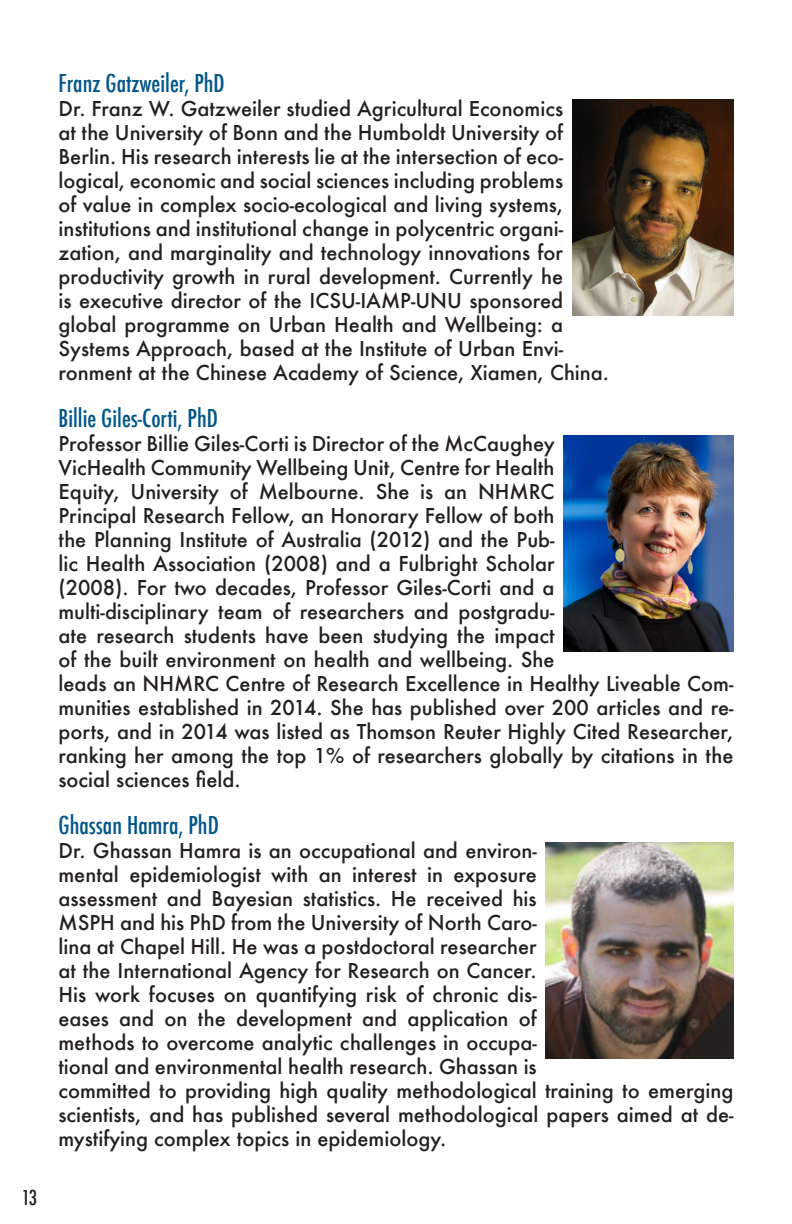
<style>
.page{position:relative;width:792px;height:1224px;background:#fff}
.page>*{position:absolute;margin:0;border:0;box-sizing:border-box;transform-origin:0 0}
.t1{font:500 condensed 24px "Futura";color:#005688}
.t2{font:500 20px/24px "Futura";color:#231f20}
.t3{font:500 condensed 20px "Futura";color:#231f20}
</style>
<div class="page">
<img style="left:572px;top:100px;width:162px;height:216px">
<img style="left:564px;top:436px;width:170px;height:216px">
<img style="left:546px;top:842px;width:188px;height:216px">
<p class="t3" style="left:22px;top:1184px;width:17px">13</p>
<p class="t1" style="left:58px;top:68px;width:168px">Franz Gatzweiler, PhD</p>
<p class="t2" style="left:58px;top:96px;width:552px">Dr. Franz W. Gatzweiler studied Agricultural Economics<br>at the University of Bonn and the Humboldt University of Berlin. His research interests lie at the intersection of eco&shy;logical, economic and social sciences including problems<br>of value in complex socio-ecological and living systems, institutions and institutional change in polycentric organi&shy;zation, and marginality and technology innovations for productivity growth in rural development. Currently he<br>is executive director of the ICSU-IAMP-UNU sponsored global programme on Urban Health and Wellbeing: a Systems Approach, based at the Institute of Urban Envi&shy;ronment at the Chinese Academy of Science, Xiamen, China.</p>
<p class="t1" style="left:58px;top:402px;width:161px">Billie Giles-Corti, PhD</p>
<p class="t2" style="left:58px;top:431px;width:677px">Professor Billie Giles-Corti is Director of the McCaughey<br>VicHealth Community Wellbeing Unit, Centre for Health<br>Equity, University of Melbourne. She is an NHMRC<br>Principal Research Fellow, an Honorary Fellow of both<br>the Planning Institute of Australia (2012) and the Pub-<br>lic Health Association (2008) and a Fulbright Scholar<br>(2008). For two decades, Professor Giles-Corti and a<br>multi-disciplinary team of researchers and postgradu-<br>ate research students have been studying the impact<br>of the built environment on health and wellbeing. She<br>leads an NHMRC Centre of Research Excellence in Healthy Liveable Com&shy;munities established in 2014. She has published over 200 articles and re&shy;ports, and in 2014 was listed as Thomson Reuter Highly Cited Researcher, ranking her among the top 1% of researchers globally by citations in the social sciences field.</p>
<p class="t1" style="left:58px;top:809px;width:162px">Ghassan Hamra, PhD</p>
<p class="t2" style="left:58px;top:838px;width:677px">Dr. Ghassan Hamra is an occupational and environ-<br>mental epidemiologist with an interest in exposure<br>assessment and Bayesian statistics. He received his<br>MSPH and his PhD from the University of North Caro-<br>lina at Chapel Hill. He was a postdoctoral researcher<br>at the International Agency for Research on Cancer.<br>His work focuses on quantifying risk of chronic dis-<br>eases and on the development and application of<br>methods to overcome analytic challenges in occupa-<br>tional and environmental health research. Ghassan is<br>committed to providing high quality methodological training to emerging scientists, and has published several methodological papers aimed at de&shy;mystifying complex topics in epidemiology.</p>
</div>
